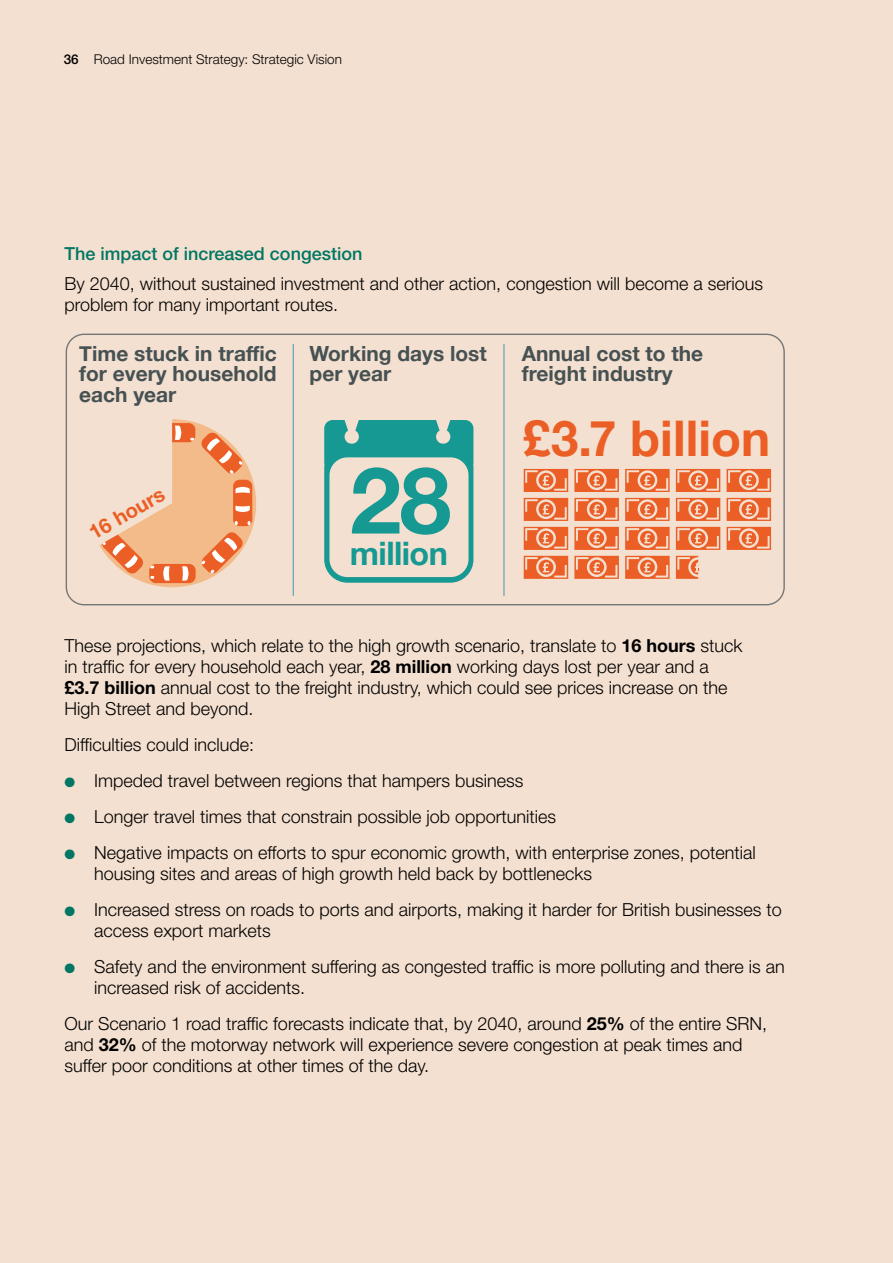
<style>
.page{position:relative;width:893px;height:1263px;background:#f4e0d0}
.page>*{position:absolute;margin:0;border:0;box-sizing:border-box;transform-origin:0 0}
.t1{font:700 92.55px "Helvetica Neue";color:#169992}
.t2{font:700 49.2px "Helvetica Neue";color:#eb5f26}
.t3{font:700 32.25px "Helvetica Neue";letter-spacing:-.02em;color:#169992}
.t4{font:700 20.85px/20.9px "Helvetica Neue";color:#465153}
.t5{font:700 20.4px "Helvetica Neue";color:#eb5f26}
._05_-_Body_Text{font:300 18px/21px "Helvetica Neue";color:#000}
._03_-_Box_Heading{font:500 18px "Helvetica Neue";color:#007663}
.t6{font:300 13.5px "Helvetica Neue";color:#000}
.s1{font-weight:500}
.s2{font-weight:700}
.s3{color:#007663}
</style>
<div class="page">
<hr style="left:293px;top:344px;width:1px;height:252px;background:#4296b4">
<hr style="left:504px;top:344px;width:1px;height:252px;background:#4296b4">
<svg style="left:524px;top:469px;width:44px;height:23px"></svg>
<svg style="left:574px;top:469px;width:45px;height:23px"></svg>
<svg style="left:625px;top:469px;width:45px;height:23px"></svg>
<svg style="left:676px;top:469px;width:44px;height:23px"></svg>
<svg style="left:727px;top:469px;width:44px;height:23px"></svg>
<svg style="left:524px;top:498px;width:44px;height:23px"></svg>
<svg style="left:574px;top:498px;width:45px;height:23px"></svg>
<svg style="left:625px;top:498px;width:45px;height:23px"></svg>
<svg style="left:676px;top:498px;width:44px;height:23px"></svg>
<svg style="left:727px;top:498px;width:44px;height:23px"></svg>
<svg style="left:524px;top:527px;width:44px;height:23px"></svg>
<svg style="left:574px;top:527px;width:45px;height:23px"></svg>
<svg style="left:625px;top:527px;width:45px;height:23px"></svg>
<svg style="left:676px;top:527px;width:44px;height:23px"></svg>
<svg style="left:727px;top:527px;width:44px;height:23px"></svg>
<svg style="left:524px;top:556px;width:44px;height:23px"></svg>
<svg style="left:574px;top:556px;width:45px;height:23px"></svg>
<svg style="left:625px;top:556px;width:45px;height:23px"></svg>
<svg style="left:676px;top:556px;width:23px;height:23px"></svg>
<svg style="left:324px;top:420px;width:149px;height:163px"></svg>
<svg style="left:99px;top:419px;width:157px;height:168px"></svg>
<p class="t6" style="left:64px;top:51px;width:280px"><span class="s1">36</span> Road Investment Strategy: Strategic Vision</p>
<p class="_03_-_Box_Heading" style="left:65px;top:243px;width:299px">The impact of increased congestion</p>
<p class="_05_-_Body_Text" style="left:65px;top:272px;width:700px">By 2040, without sustained investment and other action, congestion will become a serious problem for many important routes.</p>
<p class="t4" style="left:79px;top:341px;width:199px;text-align:justify">Time stuck in traffic for every household each year</p>
<p class="t4" style="left:310px;top:341px;width:179px">Working days lost per year</p>
<p class="t4" style="left:522px;top:341px;width:183px">Annual cost to the freight industry</p>
<p class="t5" style="left:81px;top:518px;width:85px;rotate:-30deg">16 hours</p>
<h1 class="t1" style="left:350px;top:417px;width:103px">28</h1>
<h3 class="t3" style="left:350px;top:524px;width:100px">million</h3>
<h2 class="t2" style="left:523px;top:394px;width:249px">£3.7 billion</h2>
<p class="_05_-_Body_Text" style="left:65px;top:635px;width:679px">These projections, which relate to the high growth scenario, translate to <span class="s2">16 hours</span> stuck in traffic for every household each year, <span class="s2">28 million</span> working days lost per year and a <span class="s2">£3.7 billion</span> annual cost to the freight industry, which could see prices increase on the High Street and beyond.</p>
<p class="_05_-_Body_Text" style="left:65px;top:734px;width:191px">Difficulties could include:</p>
<p class="_05_-_Body_Text" style="left:65px;top:770px;width:460px"><span class="s3">●</span> Impeded travel between regions that hampers business</p>
<p class="_05_-_Body_Text" style="left:65px;top:806px;width:493px"><span class="s3">●</span> Longer travel times that constrain possible job opportunities</p>
<p class="_05_-_Body_Text" style="left:94px;top:842px;width:663px;text-indent:-30px"><span class="s3">●</span> Negative impacts on efforts to spur economic growth, with enterprise zones, potential housing sites and areas of high growth held back by bottlenecks</p>
<p class="_05_-_Body_Text" style="left:94px;top:898px;width:689px;text-indent:-30px"><span class="s3">●</span> Increased stress on roads to ports and airports, making it harder for British businesses to access export markets</p>
<p class="_05_-_Body_Text" style="left:94px;top:955px;width:692px;text-indent:-30px"><span class="s3">●</span> Safety and the environment suffering as congested traffic is more polluting and there is an increased risk of accidents.</p>
<p class="_05_-_Body_Text" style="left:65px;top:1012px;width:704px">Our Scenario 1 road traffic forecasts indicate that, by 2040, around <span class="s2">25%</span> of the entire SRN, and <span class="s2">32%</span> of the motorway network will experience severe congestion at peak times and suffer poor conditions at other times of the day.</p>
</div>
